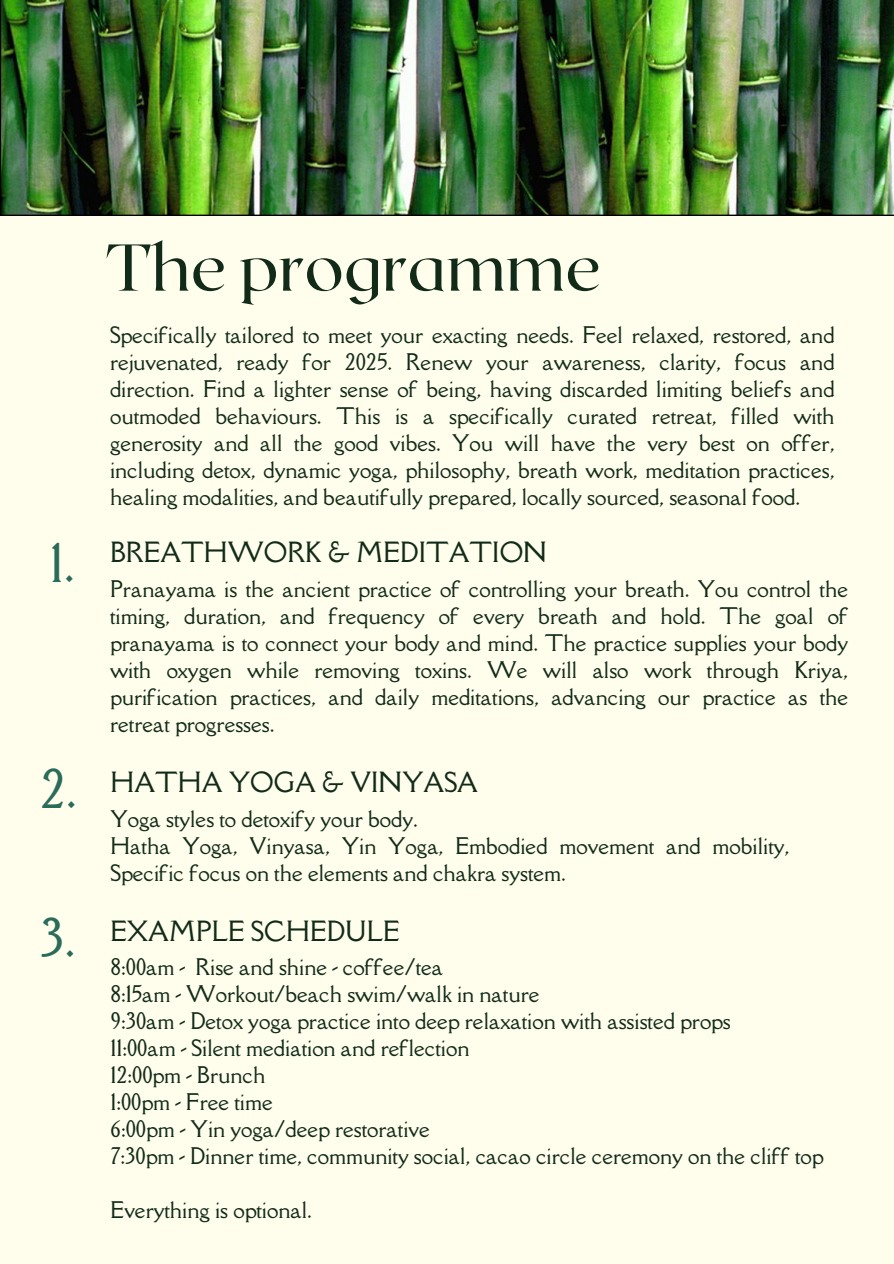
<style>
.page{position:relative;width:894px;height:1264px;background:#fff}
.page>*{position:absolute;margin:0;border:0;box-sizing:border-box;transform-origin:0 0}
.t1{font:66px "Roxborough CF";color:#122b19}
.t2{font:49.05px "Della Respira";color:#2a6b59}
.t3{font:25.5px "Della Respira";color:#122b19}
.t4{font:21px/27px "Della Respira";color:#122b19;text-align:justify}
</style>
<div class="page">
<div style="left:0;top:0;width:893px;height:1263px;background:#fffdeb"></div>
<img style="left:0;top:0;width:893px;height:216px">
<h1 class="t1" style="left:106px;top:225px;width:496px">The programme</h1>
<p class="t4" style="left:110px;top:321px;width:725px">Specifically tailored to meet your exacting needs. Feel relaxed, restored, and rejuvenated, ready for 2025. Renew your awareness, clarity, focus and direction. Find a lighter sense of being, having discarded limiting beliefs and outmoded behaviours. This is a specifically curated retreat, filled with generosity and all the good vibes. You will have the very best on offer, including detox, dynamic yoga, philosophy, breath work, meditation practices, healing modalities, and beautifully prepared, locally sourced, seasonal food.</p>
<h2 class="t2" style="left:50px;top:529px;width:26px">1.</h2>
<p class="t3" style="left:110px;top:535px;width:438px">BREATHWORK &amp; MEDITATION</p>
<p class="t4" style="left:110px;top:575px;width:739px">Pranayama is the ancient practice of controlling your breath. You control the timing, duration, and frequency of every breath and hold. The goal of pranayama is to connect your body and mind. The practice supplies your body with oxygen while removing toxins. We will also work through Kriya, purification practices, and daily meditations, advancing our practice as the retreat progresses.</p>
<h2 class="t2" style="left:40px;top:755px;width:38px">2.</h2>
<p class="t3" style="left:110px;top:764px;width:369px">HATHA YOGA &amp; VINYASA</p>
<p class="t4" style="left:110px;top:805px;width:680px;text-align:left">Yoga styles to detoxify your body.<br>Hatha Yoga, Vinyasa, Yin Yoga, Embodied movement and mobility,<br>Specific focus on the elements and chakra system.</p>
<h2 class="t2" style="left:40px;top:904px;width:36px">3.</h2>
<p class="t3" style="left:110px;top:913px;width:291px">EXAMPLE SCHEDULE</p>
<p class="t4" style="left:110px;top:953px;width:714px;text-align:left">8:00am - Rise and shine - coffee/tea<br>8:15am - Workout/beach swim/walk in nature<br>9:30am - Detox yoga practice into deep relaxation with assisted props<br>11:00am - Silent mediation and reflection<br>12:00pm - Brunch<br>1:00pm - Free time<br>6:00pm - Yin yoga/deep restorative<br>7:30pm - Dinner time, community social, cacao circle ceremony on the cliff top</p>
<p class="t4" style="left:110px;top:1196px;width:203px">Everything is optional.</p>
</div>
